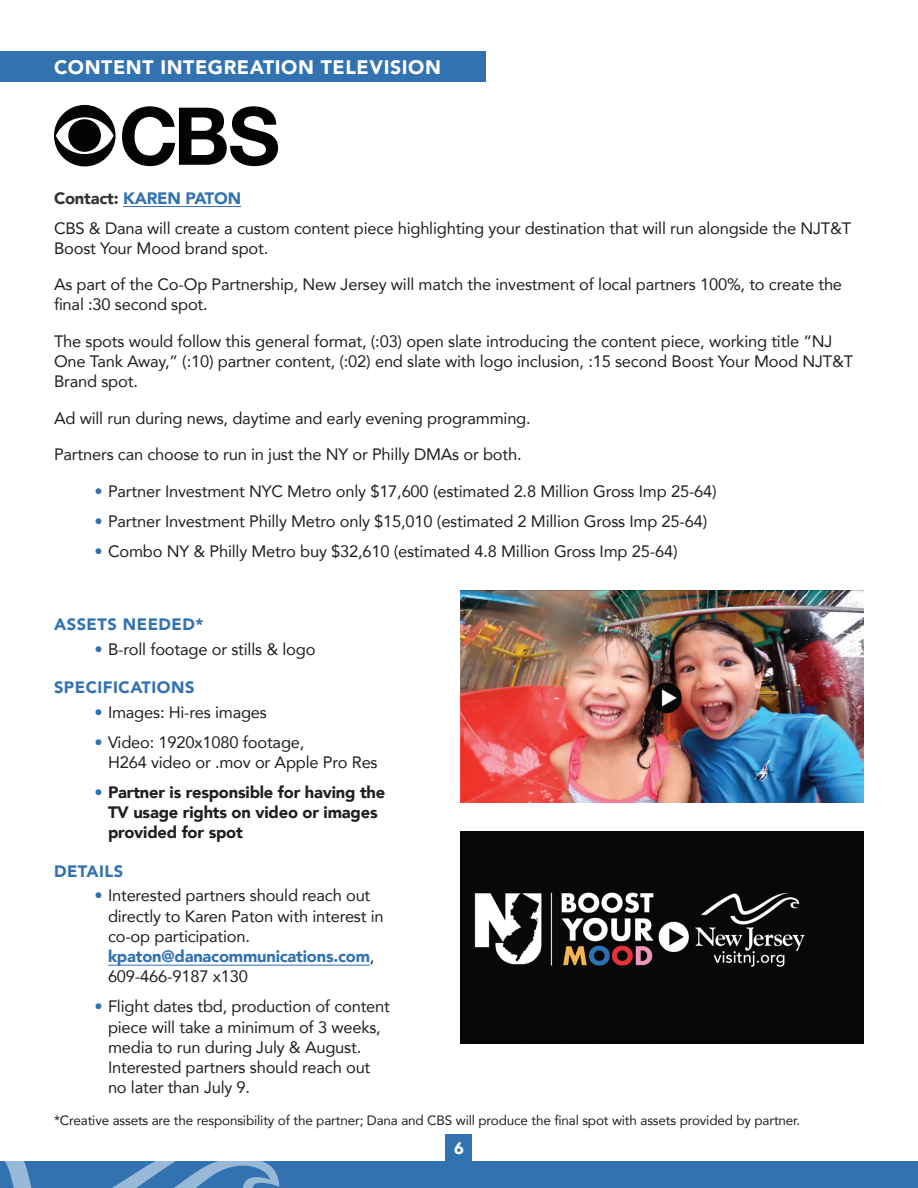
<style>
.page{position:relative;width:918px;height:1188px;background:#fff}
.page>*{position:absolute;margin:0;border:0;box-sizing:border-box;transform-origin:0 0}
.t1{font:900 19.5px "Avenir";letter-spacing:.03em;color:#fff}
.t2{font:16.5px/20.2px "Avenir";letter-spacing:-.01em;color:#231f20}
.t3{font:900 16.5px/20.2px "Avenir";letter-spacing:-.01em;color:#231f20}
.t4{font:900 16.5px "Avenir";letter-spacing:.03em;color:#3272b1}
.t5{font:900 16.5px "Avenir";color:#fff}
.t6{font:13.5px "Avenir";letter-spacing:-.01em;color:#231f20}
.s1{font-weight:900;color:#313232}
.s2{font-weight:900;color:#3272b1}
.s3{color:#3272b1}
</style>
<div class="page">
<div style="left:0;top:51px;width:486px;height:30px;background:#3272b1"></div>
<hr style="left:123px;top:206px;width:118px;height:1px;background:#3272b1">
<hr style="left:108px;top:965px;width:262px;height:1px;background:#3272b1">
<div style="left:0;top:1161px;width:918px;height:27px;background:#3272b1"></div>
<svg style="left:4px;top:1161px;width:276px;height:27px"></svg>
<div style="left:446px;top:1134px;width:26px;height:27px;background:#3272b1"></div>
<svg style="left:122px;top:106px;width:156px;height:60px"></svg>
<svg style="left:54px;top:105px;width:62px;height:61px"></svg>
<div style="left:68px;top:119px;width:33px;height:33px;background:#040503;border-radius:50%"></div>
<img style="left:461px;top:591px;width:403px;height:212px">
<img style="left:461px;top:831px;width:403px;height:213px">
<p class="t1" style="left:54px;top:50px;width:388px">CONTENT INTEGREATION TELEVISION</p>
<p class="t2" style="left:54px;top:182px;width:799px;line-height:30px"><span class="s1">Contact:</span> <span class="s2">KAREN PATON<br></span>CBS &amp; Dana will create a custom content piece highlighting your destination that will run alongside the NJT&amp;T</p>
<p class="t2" style="left:54px;top:237px;width:216px">Boost Your Mood brand spot.</p>
<p class="t2" style="left:54px;top:274px;width:790px">As part of the Co-Op Partnership, New Jersey will match the investment of local partners 100%, to create the final :30 second spot.</p>
<p class="t2" style="left:54px;top:331px;width:801px">The spots would follow this general format, (:03) open slate introducing the content piece, working title “NJ<br>One Tank Away,” (:10) partner content, (:02) end slate with logo inclusion, :15 second Boost Your Mood NJT&amp;T<br>Brand spot.</p>
<p class="t2" style="left:54px;top:408px;width:478px">Ad will run during news, daytime and early evening programming.</p>
<p class="t2" style="left:54px;top:444px;width:469px">Partners can choose to run in just the NY or Philly DMAs or both.</p>
<p class="t2" style="left:95px;top:480px;width:624px"><span class="s3">•</span> Partner Investment NYC Metro only $17,600 (estimated 2.8 Million Gross Imp 25-64)</p>
<p class="t2" style="left:95px;top:510px;width:614px"><span class="s3">•</span> Partner Investment Philly Metro only $15,010 (estimated 2 Million Gross Imp 25-64)</p>
<p class="t2" style="left:95px;top:540px;width:585px"><span class="s3">•</span> Combo NY &amp; Philly Metro buy $32,610 (estimated 4.8 Million Gross Imp 25-64)</p>
<p class="t4" style="left:54px;top:610px;width:151px">ASSETS NEEDED*</p>
<p class="t2" style="left:95px;top:638px;width:222px"><span class="s3">•</span> B-roll footage or stills &amp; logo</p>
<p class="t4" style="left:54px;top:673px;width:142px">SPECIFICATIONS</p>
<p class="t2" style="left:95px;top:701px;width:174px"><span class="s3">•</span> Images: Hi-res images</p>
<p class="t2" style="left:108px;top:731px;width:271px;text-indent:-13px"><span class="s3">•</span> Video: 1920x1080 footage,<br>H264 video or .mov or Apple Pro Res</p>
<p class="t3" style="left:108px;top:782px;width:279px;text-indent:-13px"><span class="s3">•</span> Partner is responsible for having the<br>TV usage rights on video or images provided for spot</p>
<p class="t4" style="left:54px;top:857px;width:71px">DETAILS</p>
<p class="t2" style="left:108px;top:885px;width:277px;text-indent:-13px"><span class="s3">•</span> Interested partners should reach out directly to Karen Paton with interest in co-op participation. <span class="s2">kpaton@danacommunications.com</span>,<br>609-466-9187 x130</p>
<p class="t2" style="left:108px;top:996px;width:284px;text-indent:-13px"><span class="s3">•</span> Flight dates tbd, production of content piece will take a minimum of 3 weeks, media to run during July &amp; August.<br>Interested partners should reach out no later than July 9.</p>
<p class="t6" style="left:54px;top:1109px;width:748px">*Creative assets are the responsibility of the partner; Dana and CBS will produce the final spot with assets provided by partner.</p>
<p class="t5" style="left:454px;top:1134px;width:11px">6</p>
</div>
